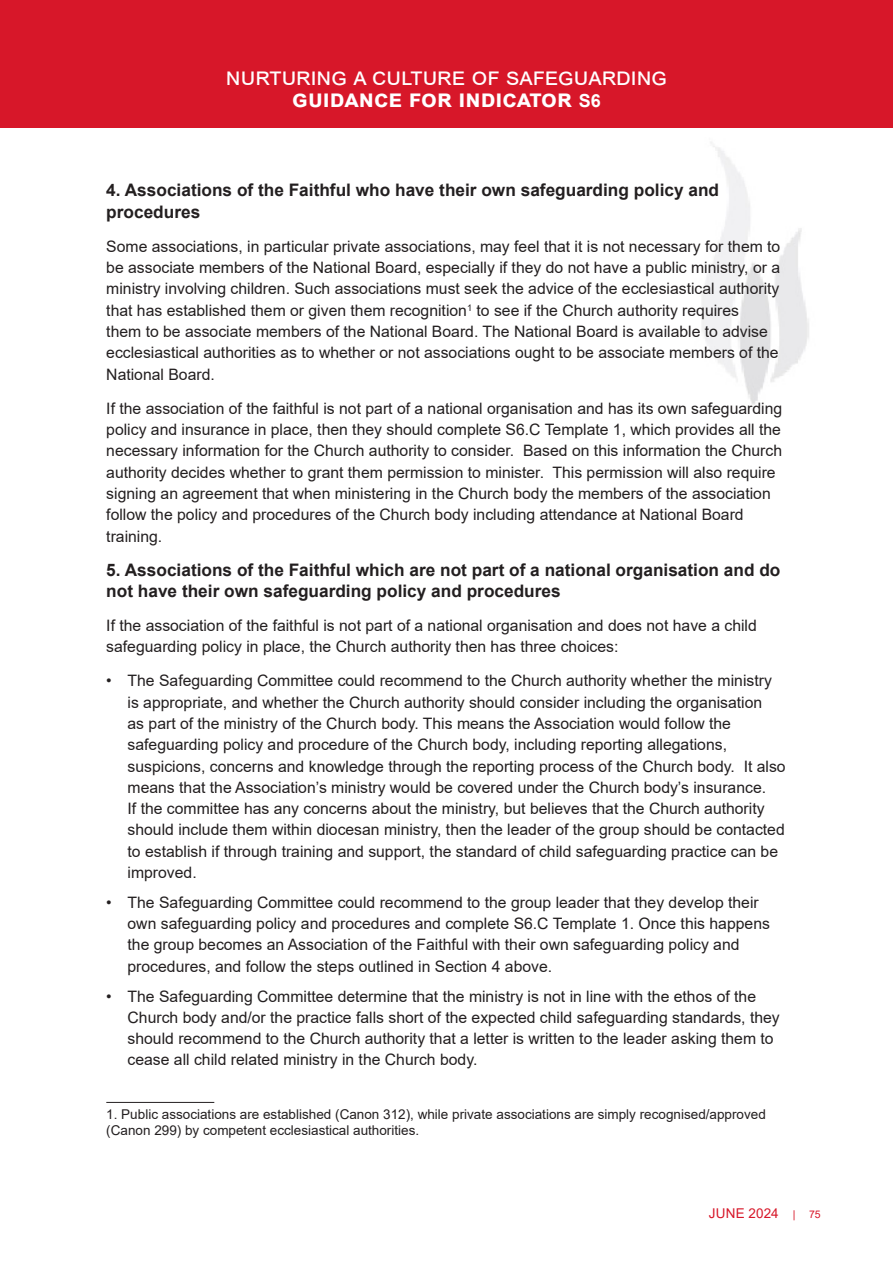
<style>
.page{position:relative;width:893px;height:1263px;background:#fff}
.page>*{position:absolute;margin:0;border:0;box-sizing:border-box;transform-origin:0 0}
.Master_page_title{font:24px/22.5px "Arial";letter-spacing:.255em;color:#fff;text-align:center}
.Black_sub_heading{font:700 17.25px/21.3px "Arial";color:#231f20}
.Body_text{font:15.75px/21.3px "Arial";color:#231f20}
.Body_text-2{font:13.5px/16.5px "Arial";color:#231f20}
.t1{font:13.5px "Arial";letter-spacing:.01em;color:#d71729}
.t2{font:10.5px "Arial";color:#d71729}
.s1{font-weight:700}
.s2{font-weight:700;font-size:18px}
.s3{font-size:10.5px}
</style>
<div class="page">
<div style="left:0;top:0;width:893px;height:128px;background:#d71729"></div>
<img style="left:702px;top:142px;width:107px;height:263px">
<hr style="left:106px;top:1102px;width:108px;height:1px;background:#231f20">
<p class="Master_page_title" style="left:226px;top:65px;width:442px">nurturing a culture of safeguarding <span class="s1">guidance for indicator</span> <span class="s2">S6</span></p>
<p class="Black_sub_heading" style="left:106px;top:180px;width:614px">4. Associations of the Faithful who have their own safeguarding policy and procedures</p>
<p class="Body_text" style="left:106px;top:236px;width:676px">Some associations, in particular private associations, may feel that it is not necessary for them to be associate members of the National Board, especially if they do not have a public ministry, or a ministry involving children. Such associations must seek the advice of the ecclesiastical authority that has established them or given them recognition<sup>1</sup> to see if the Church authority requires<br>them to be associate members of the National Board. The National Board is available to advise ecclesiastical authorities as to whether or not associations ought to be associate members of the National Board.</p>
<p class="Body_text" style="left:106px;top:397px;width:677px">If the association of the faithful is not part of a national organisation and has its own safeguarding policy and insurance in place, then they should complete S6.C Template 1, which provides all the necessary information for the Church authority to consider. Based on this information the Church authority decides whether to grant them permission to minister. This permission will also require signing an agreement that when ministering in the Church body the members of the association follow the policy and procedures of the Church body including attendance at National Board training.</p>
<p class="Black_sub_heading" style="left:106px;top:559px;width:676px">5. Associations of the Faithful which are not part of a national organisation and do not have their own safeguarding policy and procedures</p>
<p class="Body_text" style="left:106px;top:615px;width:652px">If the association of the faithful is not part of a national organisation and does not have a child safeguarding policy in place, the Church authority then has three choices:</p>
<p class="Body_text" style="left:128px;top:670px;width:660px;text-indent:-21px">• The Safeguarding Committee could recommend to the Church authority whether the ministry is appropriate, and whether the Church authority should consider including the organisation<br>as part of the ministry of the Church body. This means the Association would follow the safeguarding policy and procedure of the Church body, including reporting allegations, suspicions, concerns and knowledge through the reporting process of the Church body. It also means that the Association’s ministry would be covered under the Church body’s insurance.<br>If the committee has any concerns about the ministry, but believes that the Church authority should include them within diocesan ministry, then the leader of the group should be contacted to establish if through training and support, the standard of child safeguarding practice can be improved.</p>
<p class="Body_text" style="left:128px;top:891px;width:644px;text-indent:-21px">• The Safeguarding Committee could recommend to the group leader that they develop their own safeguarding policy and procedures and complete S6.C Template 1. Once this happens the group becomes an Association of the Faithful with their own safeguarding policy and procedures, and follow the steps outlined in Section 4 above.</p>
<p class="Body_text" style="left:128px;top:985px;width:654px;text-indent:-21px">• The Safeguarding Committee determine that the ministry is not in line with the ethos of the Church body and/or the practice falls short of the expected child safeguarding standards, they should recommend to the Church authority that a letter is written to the leader asking them to cease all child related ministry in the Church body.</p>
<p class="Body_text-2" style="left:106px;top:1106px;width:661px">1. Public associations are established (Canon 312), while private associations are simply recognised/approved (Canon 299) by competent ecclesiastical authorities.</p>
<p class="t1" style="left:709px;top:1204px;width:88px">JUNE 2024 <span class="s3">|</span></p>
<p class="t2" style="left:809px;top:1207px;width:13px">75</p>
</div>
